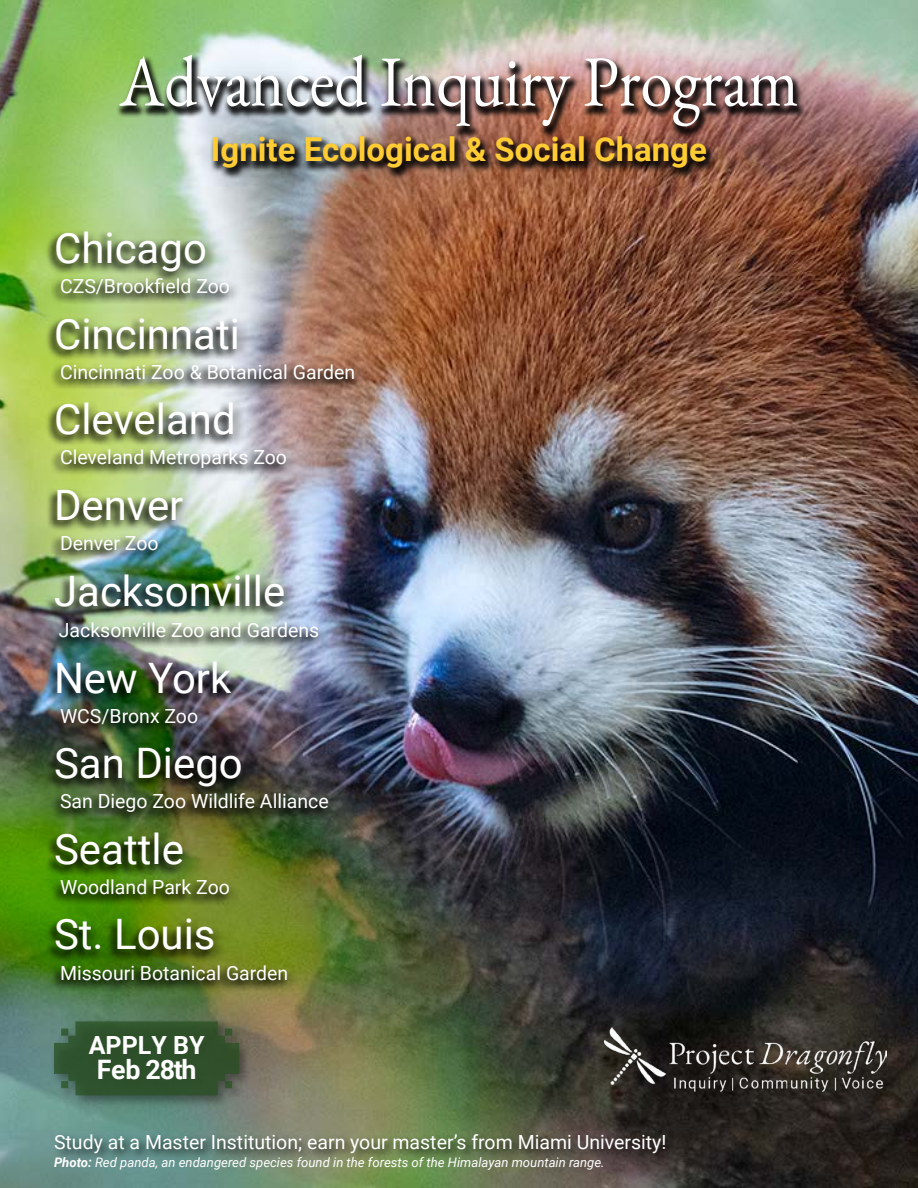
<style>
.page{position:relative;width:918px;height:1188px;background:#fff}
.page>*{position:absolute;margin:0;border:0;box-sizing:border-box;transform-origin:0 0}
.t1{font:72px "EB Garamond";color:#fff;scale:.9 1}
.t2{font:42px "Roboto";color:#fff}
.t3{font:700 33px "Roboto";color:#fc3}
.t4{font:700 26.85px "Roboto";letter-spacing:-.05em;color:#fff}
.t5{font:700 25.05px "Roboto";color:#fff}
.t6{font:19.5px "Roboto";color:#fff}
.t7{font:italic 13.2px "Roboto";color:#fff}
.s1{font-weight:700}
</style>
<div class="page">
<img style="left:0;top:0;width:918px;height:1188px">
<img style="left:605px;top:1028px;width:282px;height:67px">
<div style="left:50px;top:1017px;width:203px;height:91px;background:#000;opacity:.5"></div>
<svg style="left:54px;top:1021px;width:185px;height:74px;background:#335431"></svg>
<div style="left:52px;top:1130px;width:626px;height:35px;background:#000;opacity:.75"></div>
<img style="left:44px;top:230px;width:8px;height:762px">
<div style="left:52px;top:228px;width:315px;height:764px;background:#000;opacity:.5"></div>
<div style="left:116px;top:53px;width:691px;height:86px;background:#000;opacity:.87"></div>
<div style="left:210px;top:135px;width:507px;height:45px;background:#000;opacity:.87"></div>
<h1 class="t1" style="left:119px;top:35px;width:756px">Advanced Inquiry Program</h1>
<h3 class="t3" style="left:211px;top:126px;width:498px">Ignite Ecological &amp; Social Change</h3>
<h2 class="t2" style="left:54px;top:219px;width:155px">Chicago</h2>
<p class="t6" style="left:60px;top:272px;width:172px">CZS/Brookfield Zoo</p>
<h2 class="t2" style="left:54px;top:304px;width:188px">Cincinnati</h2>
<p class="t6" style="left:60px;top:358px;width:297px">Cincinnati Zoo &amp; Botanical Garden</p>
<h2 class="t2" style="left:54px;top:390px;width:183px">Cleveland</h2>
<p class="t6" style="left:60px;top:444px;width:229px">Cleveland Metroparks Zoo</p>
<h2 class="t2" style="left:54px;top:476px;width:131px">Denver</h2>
<p class="t6" style="left:60px;top:529px;width:100px">Denver Zoo</p>
<h2 class="t2" style="left:54px;top:561px;width:233px">Jacksonville</h2>
<p class="t6" style="left:59px;top:616px;width:262px">Jacksonville Zoo and Gardens</p>
<h2 class="t2" style="left:54px;top:648px;width:179px">New York</h2>
<p class="t6" style="left:60px;top:702px;width:140px">WCS/Bronx Zoo</p>
<h2 class="t2" style="left:54px;top:734px;width:190px">San Diego</h2>
<p class="t6" style="left:60px;top:788px;width:270px">San Diego Zoo Wildlife Alliance</p>
<h2 class="t2" style="left:54px;top:819px;width:131px">Seattle</h2>
<p class="t6" style="left:60px;top:873px;width:171px">Woodland Park Zoo</p>
<h2 class="t2" style="left:54px;top:905px;width:163px">St. Louis</h2>
<p class="t6" style="left:60px;top:959px;width:230px">Missouri Botanical Garden</p>
<p class="t5" style="left:89px;top:1028px;width:117px">APPLY BY</p>
<h3 class="t4" style="left:97px;top:1051px;width:101px">Feb 28th</h3>
<p class="t6" style="left:54px;top:1128px;width:614px">Study at a Master Institution; earn your master’s from Miami University!</p>
<p class="t7" style="left:54px;top:1153px;width:552px"><span class="s1">Photo:</span> Red panda, an endangered species found in the forests of the Himalayan mountain range.</p>
</div>
